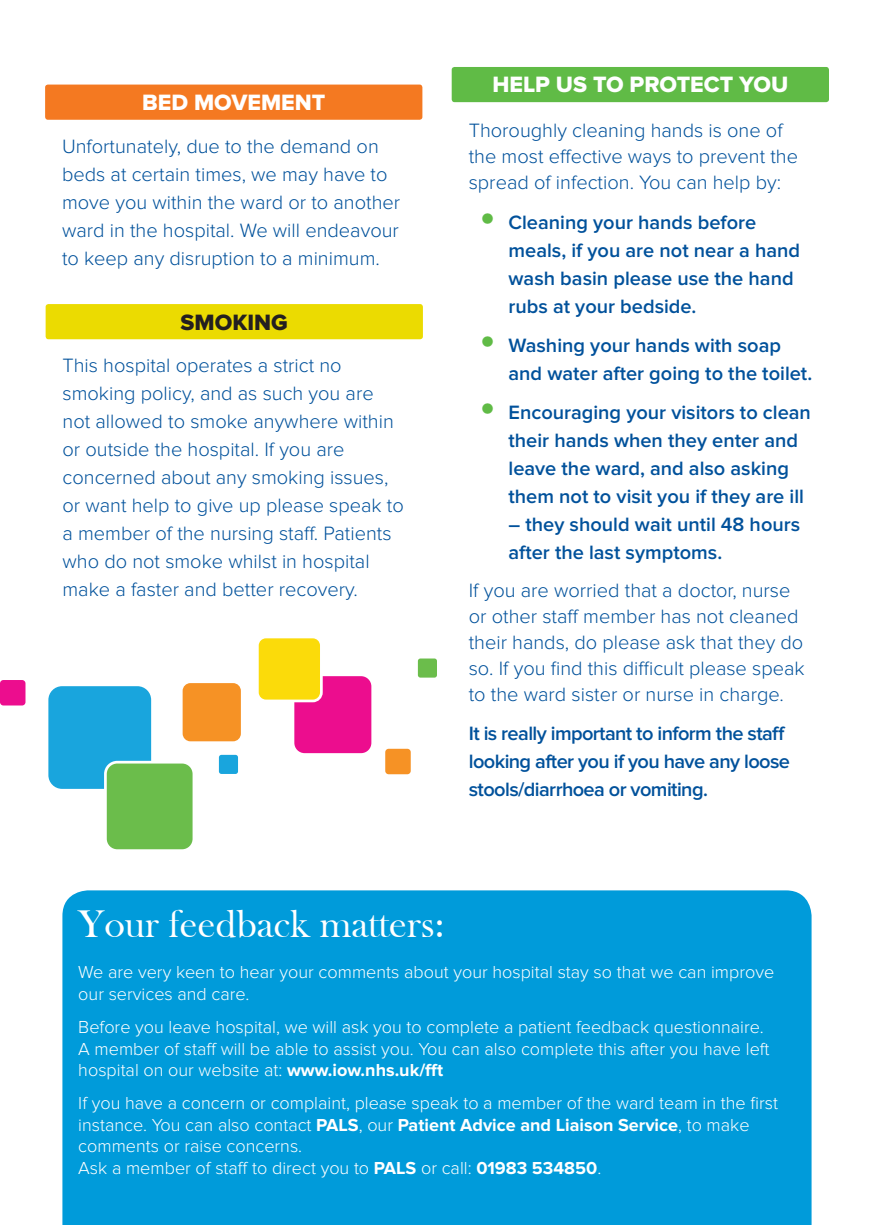
<style>
.page{position:relative;width:874px;height:1225px;background:#fff}
.page>*{position:absolute;margin:0;border:0;box-sizing:border-box;transform-origin:0 0}
.t1{font:39.6px "Bask Old Face";color:#fff}
.t2{font:23px "Proxima Nova Extrabld";color:#fff}
.t3{font:23px "Proxima Nova Extrabld";color:#231f20}
.t4{font:300 20px/28px "Proxima Nova";color:#01519b}
.t5{font:600 20px/28px "Proxima Nova";color:#01519b}
.t6{font:600 20px/28px "Proxima Nova";letter-spacing:-.03em;color:#01519b}
.t7{font:300 18px/21.6px "Proxima Nova";color:#fff}
.s1{font-family:"Frutiger";font-weight:900;font-size:30px;color:#60bb46}
.s2{font-weight:700}
</style>
<div class="page">
<div style="left:48px;top:686px;width:103px;height:103px;background:#19a5dd;border-radius:14px"></div>
<div style="left:385px;top:749px;width:25px;height:25px;background:#f69225;border-radius:3px"></div>
<div style="left:105px;top:762px;width:89px;height:88px;background:#6bbd4b;border-radius:12px"></div>
<div style="left:104px;top:761px;width:91px;height:91px;border:3px solid #fff;border-radius:12px"></div>
<div style="left:182px;top:683px;width:59px;height:58px;background:#f69225;border-radius:8px"></div>
<div style="left:294px;top:676px;width:77px;height:77px;background:#ec0d8e;border-radius:10px"></div>
<div style="left:219px;top:755px;width:19px;height:19px;background:#19a5dd;border-radius:3px"></div>
<div style="left:417px;top:658px;width:20px;height:19px;background:#6bbd4b;border-radius:3px"></div>
<div style="left:257px;top:637px;width:64px;height:64px;background:#fbdb0a;border-radius:9px"></div>
<div style="left:256px;top:635px;width:66px;height:67px;border:3px solid #fff;border-radius:9px"></div>
<div style="left:0;top:680px;width:25px;height:25px;background:#ec0d8e;border-radius:3px"></div>
<div style="left:45px;top:85px;width:377px;height:35px;background:#f47921;border-radius:3px"></div>
<div style="left:46px;top:304px;width:376px;height:35px;background:#ebdb01;border-radius:3px"></div>
<div style="left:451px;top:67px;width:377px;height:35px;background:#60bb46;border-radius:3px"></div>
<div style="left:62px;top:890px;width:749px;height:335px;background:#009bda"></div>
<p class="t2" style="left:142px;top:89px;width:184px">BED MOVEMENT</p>
<p class="t4" style="left:62px;top:132px;width:339px">Unfortunately, due to the demand on beds at certain times, we may have to move you within the ward or to another ward in the hospital. We will endeavour to keep any disruption to a minimum.</p>
<p class="t3" style="left:180px;top:308px;width:109px">SMOKING</p>
<p class="t4" style="left:62px;top:352px;width:342px">This hospital operates a strict no smoking policy, and as such you are not allowed to smoke anywhere within or outside the hospital. If you are concerned about any smoking issues, or want help to give up please speak to a member of the nursing staff. Patients who do not smoke whilst in hospital make a faster and better recovery.</p>
<p class="t2" style="left:492px;top:71px;width:297px">HELP US TO PROTECT YOU</p>
<p class="t4" style="left:468px;top:118px;width:330px;line-height:26px">Thoroughly cleaning hands is one of the most effective ways to prevent the spread of infection. You can help by:</p>
<p class="t5" style="left:508px;top:208px;width:293px;text-indent:-28px"><span class="s1">•</span> Cleaning your hands before meals, if you are not near a hand wash basin please use the hand rubs at your bedside.</p>
<p class="t5" style="left:508px;top:332px;width:305px;text-indent:-28px"><span class="s1">•</span> Washing your hands with soap and water after going to the toilet.</p>
<p class="t5" style="left:508px;top:399px;width:304px;text-indent:-28px"><span class="s1">•</span> Encouraging your visitors to clean their hands when they enter and leave the ward, and also asking them not to visit you if they are ill</p>
<p class="t5" style="left:508px;top:511px;width:293px">– they should wait until 48 hours after the last symptoms.</p>
<p class="t4" style="left:468px;top:577px;width:337px;line-height:26px">If you are worried that a doctor, nurse or other staff member has not cleaned their hands, do please ask that they do so. If you find this difficult please speak to the ward sister or nurse in charge.</p>
<p class="t6" style="left:468px;top:720px;width:322px">It is really important to inform the staff looking after you if you have any loose stools/diarrhoea or vomiting.</p>
<p class="t1" style="left:78px;top:902px;width:367px">Your feedback matters:</p>
<p class="t7" style="left:78px;top:961px;width:697px">We are very keen to hear your comments about your hospital stay so that we can improve our services and care.</p>
<p class="t7" style="left:78px;top:1016px;width:692px">Before you leave hospital, we will ask you to complete a patient feedback questionnaire.<br>A member of staff will be able to assist you. You can also complete this after you have left hospital on our website at: <span class="s2">www.iow.nhs.uk/fft</span></p>
<p class="t7" style="left:78px;top:1092px;width:700px">If you have a concern or complaint, please speak to a member of the ward team in the first instance. You can also contact <span class="s2">PALS</span>, our <span class="s2">Patient Advice and Liaison Service</span>, to make comments or raise concerns.<br>Ask a member of staff to direct you to <span class="s2">PALS</span> or call: <span class="s2">01983 534850</span>.</p>
</div>
